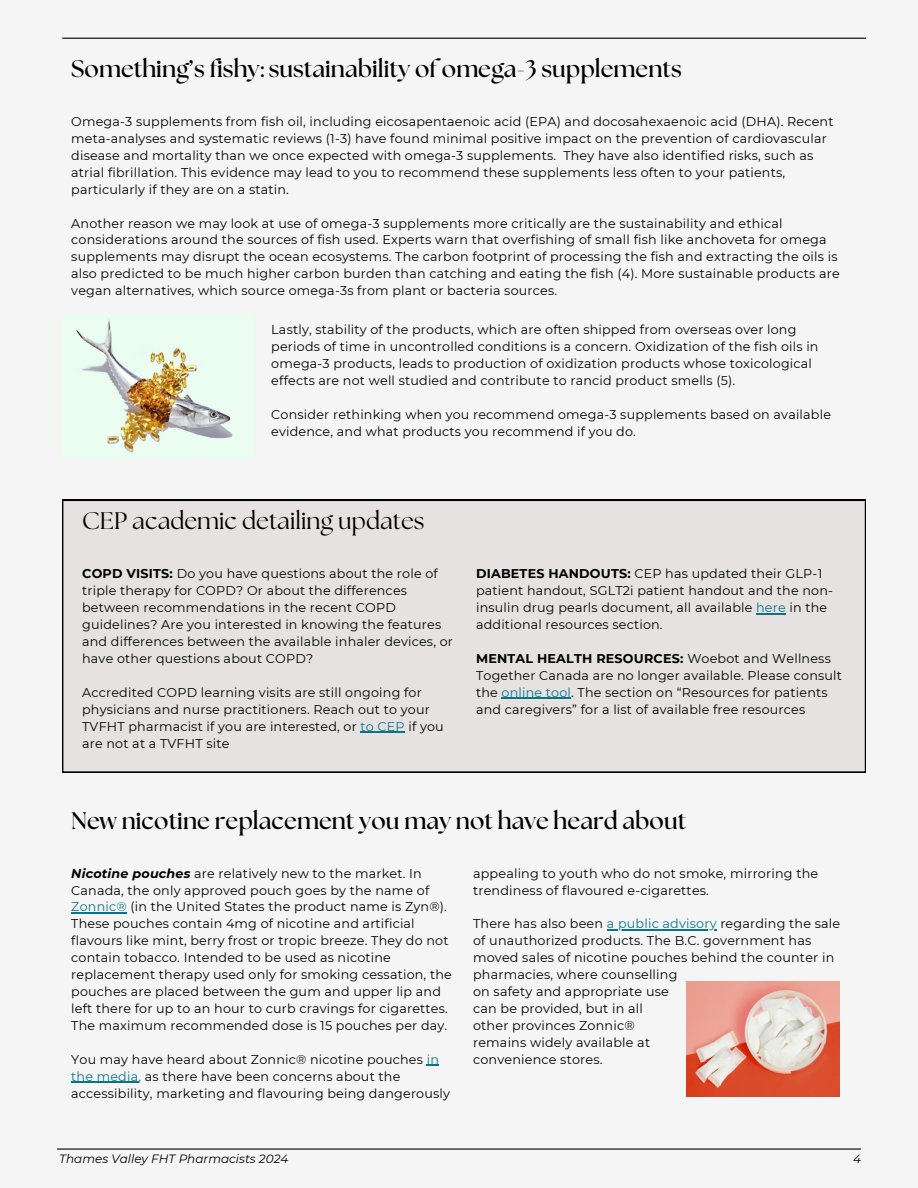
<style>
.page{position:relative;width:918px;height:1188px;background:#f6f5f5}
.page>*{position:absolute;margin:0;border:0;box-sizing:border-box;transform-origin:0 0}
.t1{font:700 24px "The Seasons";color:#000}
.t2{font:24px "The Seasons";color:#000}
.t3{font:12.75px/17px "Montserrat";letter-spacing:.015em;color:#000}
.t4{font:italic 12px "Montserrat";color:#000}
.s1{font-weight:700}
.s2{color:#0b7587}
.s3{font-weight:700;font-style:italic}
</style>
<div class="page">
<hr style="left:62px;top:38px;width:804px;height:1px;background:#000">
<hr style="left:71px;top:913px;width:56px;height:1px;background:#0b7587">
<svg style="left:427px;top:1065px;width:12px;height:1px"></svg>
<hr style="left:71px;top:1082px;width:67px;height:1px;background:#0b7587">
<hr style="left:607px;top:929px;width:110px;height:2px;background:#0b7587">
<img style="left:687px;top:981px;width:153px;height:115px">
<img style="left:62px;top:315px;width:192px;height:144px">
<div style="left:62px;top:500px;width:804px;height:272px;background:#e6e2e2"></div>
<hr style="left:361px;top:732px;width:44px;height:1px;background:#0b7587">
<hr style="left:756px;top:613px;width:30px;height:1px;background:#0b7587">
<hr style="left:502px;top:698px;width:69px;height:1px;background:#0b7587">
<hr style="left:57px;top:1148px;width:804px;height:2px;background:#000">
<p class="t1" style="left:71px;top:58px;width:612px">Something’s fishy: sustainability of omega-3 supplements</p>
<p class="t3" style="left:71px;top:113px;width:764px">Omega-3 supplements from fish oil, including eicosapentaenoic acid (EPA) and docosahexaenoic acid (DHA). Recent meta-analyses and systematic reviews (1-3) have found minimal positive impact on the prevention of cardiovascular disease and mortality than we once expected with omega-3 supplements. They have also identified risks, such as atrial fibrillation. This evidence may lead to you to recommend these supplements less often to your patients, particularly if they are on a statin.</p>
<p class="t3" style="left:71px;top:214px;width:770px">Another reason we may look at use of omega-3 supplements more critically are the sustainability and ethical considerations around the sources of fish used. Experts warn that overfishing of small fish like anchoveta for omega supplements may disrupt the ocean ecosystems. The carbon footprint of processing the fish and extracting the oils is also predicted to be much higher carbon burden than catching and eating the fish (4). More sustainable products are vegan alternatives, which source omega-3s from plant or bacteria sources.</p>
<p class="t3" style="left:271px;top:321px;width:549px">Lastly, stability of the products, which are often shipped from overseas over long periods of time in uncontrolled conditions is a concern. Oxidization of the fish oils in omega-3 products, leads to production of oxidization products whose toxicological effects are not well studied and contribute to rancid product smells (5).</p>
<p class="t3" style="left:271px;top:406px;width:561px">Consider rethinking when you recommend omega-3 supplements based on available evidence, and what products you recommend if you do.</p>
<p class="t2" style="left:82px;top:510px;width:344px">CEP academic detailing updates</p>
<p class="t3" style="left:82px;top:565px;width:372px"><span class="s1">COPD VISITS:</span> Do you have questions about the role of triple therapy for COPD? Or about the differences between recommendations in the recent COPD guidelines? Are you interested in knowing the features and differences between the available inhaler devices, or have other questions about COPD?</p>
<p class="t3" style="left:82px;top:684px;width:363px">Accredited COPD learning visits are still ongoing for physicians and nurse practitioners. Reach out to your TVFHT pharmacist if you are interested, or <span class="s2">to CEP</span> if you are not at a TVFHT site</p>
<h1 class="t3" style="left:476px;top:565px;width:358px"><span class="s1">DIABETES HANDOUTS:</span> CEP has updated their GLP-1 patient handout, SGLT2i patient handout and the non&shy;insulin drug pearls document, all available <span class="s2">here</span> in the additional resources section.</h1>
<p class="t3" style="left:476px;top:650px;width:368px"><span class="s1">MENTAL HEALTH RESOURCES:</span> Woebot and Wellness Together Canada are no longer available. Please consult the <span class="s2">online tool</span>. The section on “Resources for patients and caregivers” for a list of available free resources</p>
<p class="t1" style="left:71px;top:809px;width:617px">New nicotine replacement you may not have heard about</p>
<p class="t3" style="left:71px;top:865px;width:382px"><span class="s3">Nicotine pouches</span> are relatively new to the market. In Canada, the only approved pouch goes by the name of <span class="s2">Zonnic®</span> (in the United States the product name is Zyn®).<br>These pouches contain 4mg of nicotine and artificial flavours like mint, berry frost or tropic breeze. They do not contain tobacco. Intended to be used as nicotine replacement therapy used only for smoking cessation, the pouches are placed between the gum and upper lip and left there for up to an hour to curb cravings for cigarettes.<br>The maximum recommended dose is 15 pouches per day.</p>
<p class="t3" style="left:71px;top:1051px;width:380px">You may have heard about Zonnic® nicotine pouches <span class="s2">in the media,</span> as there have been concerns about the accessibility, marketing and flavouring being dangerously</p>
<p class="t3" style="left:473px;top:865px;width:347px">appealing to youth who do not smoke, mirroring the trendiness of flavoured e-cigarettes.</p>
<p class="t3" style="left:473px;top:915px;width:369px">There has also been <span class="s2">a public advisory</span> regarding the sale</p>
<p class="t3" style="left:473px;top:932px;width:363px">of unauthorized products. The B.C. government has moved sales of nicotine pouches behind the counter in pharmacies, where counselling</p>
<p class="t3" style="left:473px;top:983px;width:197px">on safety and appropriate use</p>
<p class="t3" style="left:473px;top:1000px;width:171px">can be provided, but in all</p>
<p class="t3" style="left:473px;top:1017px;width:163px">other provinces Zonnic®</p>
<p class="t3" style="left:473px;top:1034px;width:179px">remains widely available at</p>
<p class="t3" style="left:473px;top:1051px;width:131px">convenience stores.</p>
<p class="t4" style="left:59px;top:1152px;width:231px">Thames Valley FHT Pharmacists 2024</p>
<p class="t4" style="left:853px;top:1152px;width:9px">4</p>
</div>
